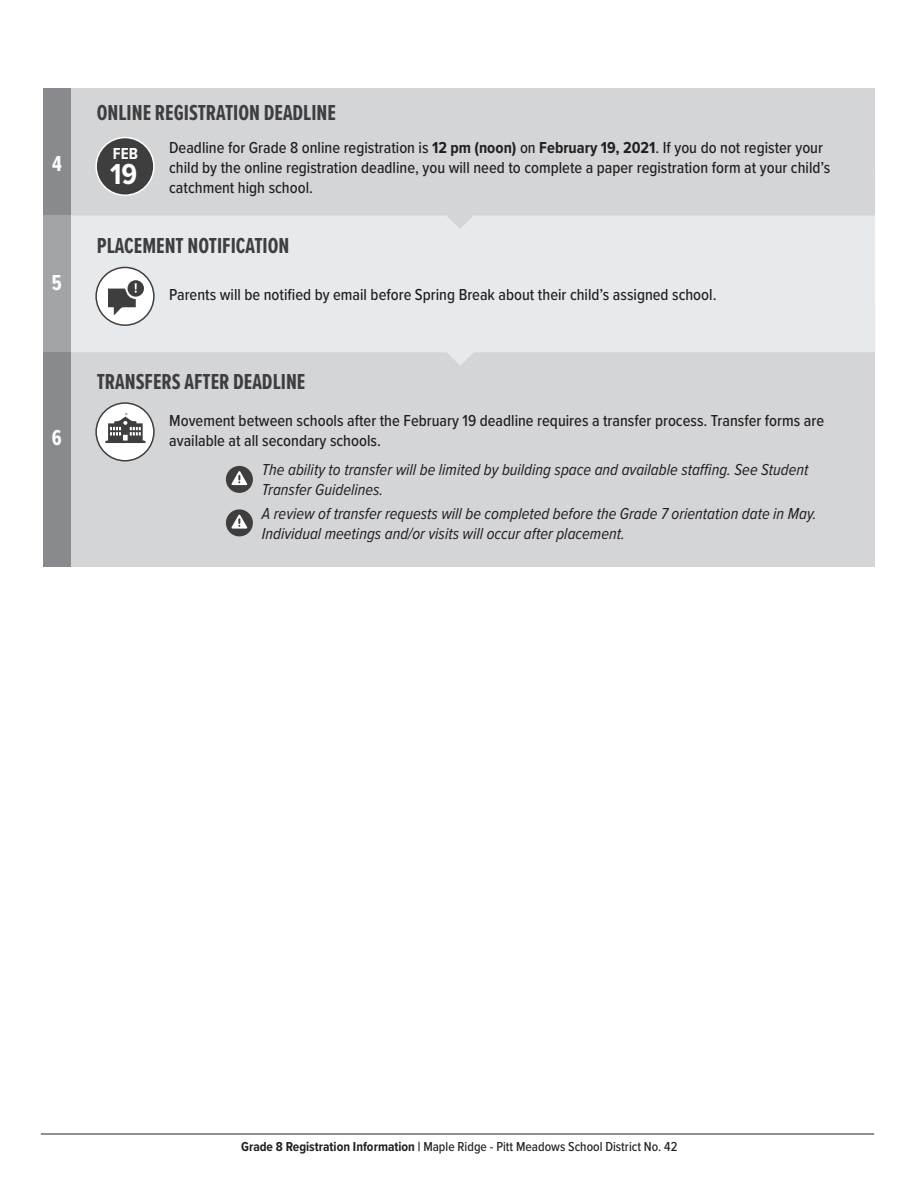
<style>
.page{position:relative;width:918px;height:1188px;background:#fff}
.page>*{position:absolute;margin:0;border:0;box-sizing:border-box;transform-origin:0 0}
.t1{font:700 30px "Proxima Nova Cond";color:#fff}
.t2{font:700 22.5px "Proxima Nova Ex Cn";color:#3e3e3f}
.t3{font:700 22.5px "Proxima Nova Ex Cn";color:#fff}
.t4{font:500 16.5px/19.8px "Proxima Nova Cond";color:#231f20}
.t5{font:italic 16.5px/19.8px "Proxima Nova Cond";color:#231f20}
.t6{font:700 16.5px "Proxima Nova Cond";color:#fff}
.t7{font:500 13.5px "Proxima Nova Cond";color:#231f20}
.s1{font-weight:700}
</style>
<div class="page">
<hr style="left:41px;top:1134px;width:833px;height:1px;background:#231f20">
<div style="left:43px;top:88px;width:832px;height:115px;background:#d4d5d7"></div>
<div style="left:43px;top:216px;width:832px;height:135px;background:#e7eaed"></div>
<div style="left:43px;top:351px;width:832px;height:216px;background:#d4d5d7"></div>
<svg style="left:70px;top:168px;width:805px;height:61px;fill:#d4d5d7"></svg>
<svg style="left:70px;top:305px;width:805px;height:61px"></svg>
<div style="left:43px;top:88px;width:27px;height:128px;background:#888a8d"></div>
<div style="left:43px;top:215px;width:27px;height:141px;background:#a3a4a8"></div>
<div style="left:43px;top:352px;width:27px;height:215px;background:#888a8d"></div>
<div style="left:169px;top:140px;width:695px;height:64px;background:#d4d5d7"></div>
<div style="left:96px;top:138px;width:58px;height:57px;background:#3e3e3f;border-radius:50%"></div>
<div style="left:95px;top:137px;width:60px;height:59px;border:2px solid #fff;border-radius:50%"></div>
<div style="left:96px;top:267px;width:58px;height:58px;background:#fff;border-radius:50%"></div>
<div style="left:95px;top:267px;width:60px;height:59px;border:2px solid #3e3e3f;border-radius:50%"></div>
<div style="left:96px;top:403px;width:58px;height:58px;background:#fff;border-radius:50%"></div>
<div style="left:95px;top:402px;width:60px;height:60px;border:2px solid #3e3e3f;border-radius:50%"></div>
<div style="left:128px;top:280px;width:16px;height:17px;background:#3e3e3f;border-radius:50%"></div>
<svg style="left:108px;top:283px;width:29px;height:32px"></svg>
<div style="left:226px;top:466px;width:27px;height:27px;background:#3e3e3f;border-radius:50%"></div>
<svg style="left:231px;top:471px;width:16px;height:14px"></svg>
<div style="left:226px;top:509px;width:27px;height:27px;background:#3e3e3f;border-radius:50%"></div>
<svg style="left:231px;top:515px;width:16px;height:14px"></svg>
<svg style="left:105px;top:413px;width:41px;height:30px"></svg>
<h2 class="t3" style="left:52px;top:150px;width:11px">4</h2>
<h2 class="t3" style="left:52px;top:269px;width:12px">5</h2>
<h2 class="t3" style="left:52px;top:424px;width:11px">6</h2>
<h2 class="t2" style="left:97px;top:99px;width:241px">ONLINE REGISTRATION DEADLINE</h2>
<p class="t6" style="left:113px;top:143px;width:26px">FEB</p>
<h1 class="t1" style="left:110px;top:156px;width:29px">19</h1>
<p class="t4" style="left:169px;top:138px;width:663px">Deadline for Grade 8 online registration is <span class="s1">12 pm (noon)</span> on <span class="s1">February 19, 2021</span>. If you do not register your child by the online registration deadline, you will need to complete a paper registration form at your child’s catchment high school.</p>
<h2 class="t2" style="left:97px;top:232px;width:194px">PLACEMENT NOTIFICATION</h2>
<p class="t4" style="left:169px;top:284px;width:549px">Parents will be notified by email before Spring Break about their child’s assigned school.</p>
<h2 class="t2" style="left:97px;top:368px;width:210px">TRANSFERS AFTER DEADLINE</h2>
<p class="t4" style="left:169px;top:411px;width:656px">Movement between schools after the February 19 deadline requires a transfer process. Transfer forms are available at all secondary schools.</p>
<p class="t5" style="left:262px;top:460px;width:548px">The ability to transfer will be limited by building space and available staffing. See Student<br>Transfer Guidelines.</p>
<p class="t5" style="left:262px;top:504px;width:556px">A review of transfer requests will be completed before the Grade 7 orientation date in May.<br>Individual meetings and/or visits will occur after placement.</p>
<p class="t7" style="left:241px;top:1138px;width:438px"><span class="s1">Grade 8 Registration Information |</span> Maple Ridge - Pitt Meadows School District No. 42</p>
</div>
